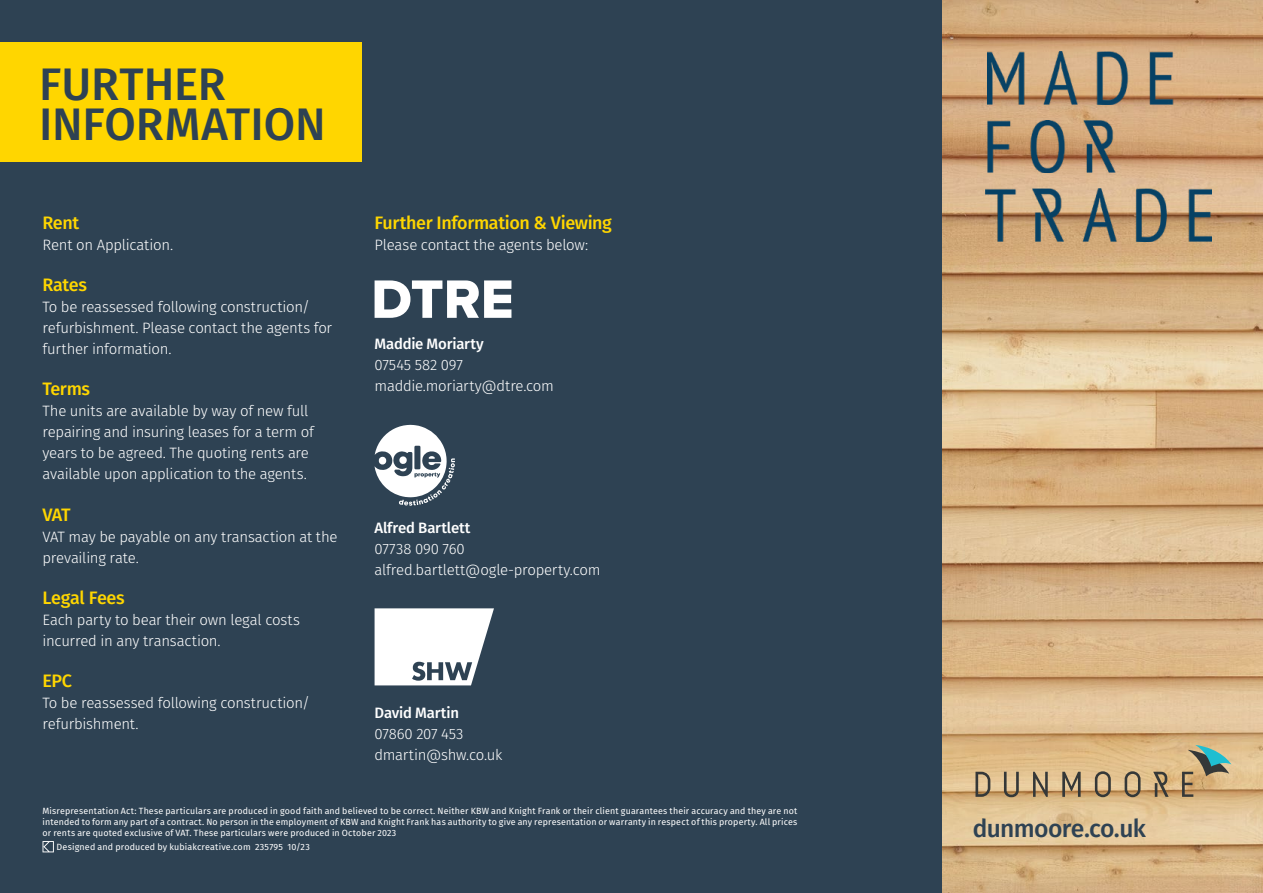
<style>
.page{position:relative;width:1263px;height:893px;background:#2e4253}
.page>*{position:absolute;margin:0;border:0;box-sizing:border-box;transform-origin:0 0}
.t1{font:500 45.6px/40.7px "Fira Sans";color:#2e4253}
.t2{font:500 24.75px "Fira Sans";letter-spacing:-.025em;color:#2e4253}
.t3{font:500 18px "Fira Sans";letter-spacing:-.02em;color:#ffd600}
.t4{font:300 15px/21px "Fira Sans";letter-spacing:-.015em;color:#fff}
.t5{font:500 15px "Fira Sans";letter-spacing:-.01em;color:#fff}
.t6{font:9px/10.8px "Fira Sans";letter-spacing:.015em;color:#fff;text-align:justify}
</style>
<div class="page">
<div style="left:0;top:43px;width:361px;height:119px;background:#ffd600"></div>
<svg style="left:43px;top:841px;width:11px;height:11px"></svg>
<img style="left:943px;top:0;width:320px;height:893px">
<img style="left:988px;top:52px;width:233px;height:52px">
<img style="left:985px;top:189px;width:227px;height:52px">
<img style="left:988px;top:120px;width:161px;height:53px">
<svg style="left:1182px;top:745px;width:49px;height:52px"></svg>
<svg style="left:975px;top:772px;width:15px;height:25px"></svg>
<svg style="left:1062px;top:772px;width:19px;height:25px"></svg>
<svg style="left:1033px;top:772px;width:15px;height:25px"></svg>
<svg style="left:1004px;top:772px;width:15px;height:25px"></svg>
<svg style="left:1153px;top:772px;width:16px;height:25px"></svg>
<svg style="left:1124px;top:771px;width:16px;height:26px"></svg>
<svg style="left:1095px;top:771px;width:16px;height:26px"></svg>
<svg style="left:375px;top:425px;width:80px;height:81px"></svg>
<svg style="left:375px;top:280px;width:136px;height:38px"></svg>
<svg style="left:375px;top:608px;width:119px;height:77px"></svg>
<h1 class="t1" style="left:39px;top:61px;width:288px">FURTHER<br>INFORMATION</h1>
<p class="t3" style="left:43px;top:209px;width:38px">Rent</p>
<p class="t4" style="left:43px;top:235px;width:132px">Rent on Application.</p>
<p class="t3" style="left:43px;top:271px;width:46px">Rates</p>
<p class="t4" style="left:43px;top:297px;width:291px">To be reassessed following construction/ refurbishment. Please contact the agents for further information.</p>
<p class="t3" style="left:43px;top:375px;width:49px">Terms</p>
<p class="t4" style="left:43px;top:401px;width:273px">The units are available by way of new full repairing and insuring leases for a term of years to be agreed. The quoting rents are available upon application to the agents.</p>
<p class="t3" style="left:43px;top:500px;width:30px">VAT</p>
<p class="t4" style="left:43px;top:526px;width:296px">VAT may be payable on any transaction at the prevailing rate.</p>
<p class="t3" style="left:43px;top:583px;width:84px">Legal Fees</p>
<p class="t4" style="left:43px;top:609px;width:259px">Each party to bear their own legal costs incurred in any transaction.</p>
<p class="t3" style="left:43px;top:666px;width:31px">EPC</p>
<p class="t4" style="left:43px;top:692px;width:269px">To be reassessed following construction/ refurbishment.</p>
<p class="t3" style="left:375px;top:209px;width:239px">Further Information &amp; Viewing</p>
<p class="t4" style="left:375px;top:235px;width:215px">Please contact the agents below:</p>
<p class="t5" style="left:375px;top:332px;width:111px">Maddie Moriarty</p>
<p class="t4" style="left:375px;top:354px;width:181px">07545 582 097 maddie.moriarty@dtre.com</p>
<p class="t5" style="left:375px;top:515px;width:98px">Alfred Bartlett</p>
<p class="t4" style="left:375px;top:538px;width:227px">07738 090 760 alfred.bartlett@ogle-property.com</p>
<p class="t5" style="left:375px;top:700px;width:86px">David Martin</p>
<p class="t4" style="left:375px;top:723px;width:129px">07860 207 453 dmartin@shw.co.uk</p>
<p class="t6" style="left:43px;top:805px;width:756px">Misrepresentation Act: These particulars are produced in good faith and believed to be correct. Neither KBW and Knight Frank or their client guarantees their accuracy and they are not intended to form any part of a contract. No person in the employment of KBW and Knight Frank has authority to give any representation or warranty in respect of this property. All prices or rents are quoted exclusive of VAT. These particulars were produced in October 2023</p>
<p class="t6" style="left:57px;top:842px;width:255px">Designed and produced by kubiakcreative.com 235795 10/23</p>
<h2 class="t2" style="left:973px;top:808px;width:175px">dunmoore.co.uk</h2>
</div>
